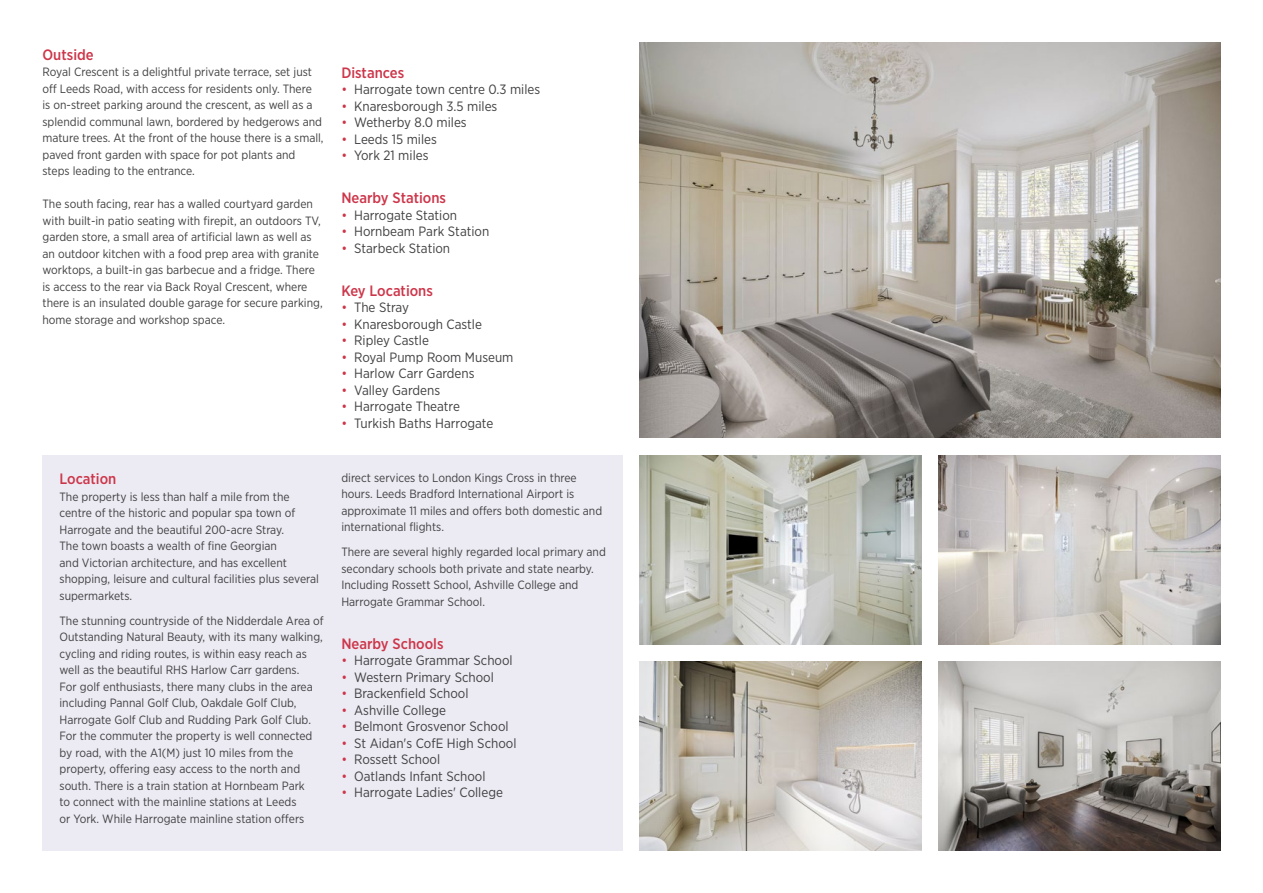
<style>
.page{position:relative;width:1263px;height:893px;background:#fff}
.page>*{position:absolute;margin:0;border:0;box-sizing:border-box;transform-origin:0 0}
.t1{font:500 15px "Gotham Narrow";color:#cd364a}
.t2{font:13.5px "Gotham Narrow";color:#414042}
.t3{font:12px/16.5px "Gotham Narrow";color:#414042}
.s1{color:#cd364a}
</style>
<div class="page">
<img style="left:640px;top:43px;width:580px;height:395px">
<img style="left:640px;top:455px;width:282px;height:190px">
<img style="left:640px;top:662px;width:282px;height:188px">
<img style="left:938px;top:455px;width:282px;height:190px">
<img style="left:938px;top:662px;width:282px;height:188px">
<div style="left:43px;top:455px;width:580px;height:395px;background:#ecebf3"></div>
<p class="t1" style="left:43px;top:45px;width:53px">Outside</p>
<p class="t3" style="left:43px;top:64px;width:283px">Royal Crescent is a delightful private terrace, set just off Leeds Road, with access for residents only. There<br>is on-street parking around the crescent, as well as a splendid communal lawn, bordered by hedgerows and mature trees. At the front of the house there is a small, paved front garden with space for pot plants and steps leading to the entrance.</p>
<p class="t3" style="left:43px;top:196px;width:282px">The south facing, rear has a walled courtyard garden with built-in patio seating with firepit, an outdoors TV, garden store, a small area of artificial lawn as well as an outdoor kitchen with a food prep area with granite worktops, a built-in gas barbecue and a fridge. There is access to the rear via Back Royal Crescent, where there is an insulated double garage for secure parking, home storage and workshop space.</p>
<p class="t1" style="left:60px;top:469px;width:58px">Location</p>
<p class="t3" style="left:60px;top:488px;width:261px">The property is less than half a mile from the centre of the historic and popular spa town of Harrogate and the beautiful 200-acre Stray.<br>The town boasts a wealth of fine Georgian<br>and Victorian architecture, and has excellent shopping, leisure and cultural facilities plus several supermarkets.</p>
<p class="t3" style="left:60px;top:612px;width:266px">The stunning countryside of the Nidderdale Area of Outstanding Natural Beauty, with its many walking, cycling and riding routes, is within easy reach as well as the beautiful RHS Harlow Carr gardens.<br>For golf enthusiasts, there many clubs in the area including Pannal Golf Club, Oakdale Golf Club, Harrogate Golf Club and Rudding Park Golf Club.<br>For the commuter the property is well connected by road, with the A1(M) just 10 miles from the property, offering easy access to the north and south. There is a train station at Hornbeam Park<br>to connect with the mainline stations at Leeds<br>or York. While Harrogate mainline station offers</p>
<p class="t1" style="left:341px;top:63px;width:64px">Distances</p>
<p class="t2" style="left:341px;top:81px;width:200px"><span class="s1">•</span> Harrogate town centre 0.3 miles</p>
<p class="t2" style="left:341px;top:98px;width:157px"><span class="s1">•</span> Knaresborough 3.5 miles</p>
<p class="t2" style="left:341px;top:114px;width:127px"><span class="s1">•</span> Wetherby 8.0 miles</p>
<p class="t2" style="left:341px;top:131px;width:97px"><span class="s1">•</span> Leeds 15 miles</p>
<p class="t2" style="left:341px;top:147px;width:89px"><span class="s1">•</span> York 21 miles</p>
<p class="t1" style="left:341px;top:188px;width:106px">Nearby Stations</p>
<p class="t2" style="left:341px;top:207px;width:117px"><span class="s1">•</span> Harrogate Station</p>
<p class="t2" style="left:341px;top:223px;width:149px"><span class="s1">•</span> Hornbeam Park Station</p>
<p class="t2" style="left:341px;top:240px;width:110px"><span class="s1">•</span> Starbeck Station</p>
<p class="t1" style="left:341px;top:281px;width:93px">Key Locations</p>
<p class="t2" style="left:341px;top:299px;width:69px"><span class="s1">•</span> The Stray</p>
<p class="t2" style="left:341px;top:316px;width:142px"><span class="s1">•</span> Knaresborough Castle</p>
<p class="t2" style="left:341px;top:332px;width:89px"><span class="s1">•</span> Ripley Castle</p>
<p class="t2" style="left:341px;top:349px;width:174px"><span class="s1">•</span> Royal Pump Room Museum</p>
<p class="t2" style="left:341px;top:365px;width:135px"><span class="s1">•</span> Harlow Carr Gardens</p>
<p class="t2" style="left:341px;top:382px;width:100px"><span class="s1">•</span> Valley Gardens</p>
<p class="t2" style="left:341px;top:398px;width:120px"><span class="s1">•</span> Harrogate Theatre</p>
<p class="t2" style="left:341px;top:415px;width:154px"><span class="s1">•</span> Turkish Baths Harrogate</p>
<p class="t3" style="left:341px;top:469px;width:262px">direct services to London Kings Cross in three hours. Leeds Bradford International Airport is approximate 11 miles and offers both domestic and international flights.</p>
<p class="t3" style="left:341px;top:543px;width:266px">There are several highly regarded local primary and secondary schools both private and state nearby.<br>Including Rossett School, Ashville College and Harrogate Grammar School.</p>
<p class="t1" style="left:341px;top:634px;width:104px">Nearby Schools</p>
<p class="t2" style="left:341px;top:652px;width:173px"><span class="s1">•</span> Harrogate Grammar School</p>
<p class="t2" style="left:341px;top:668px;width:154px"><span class="s1">•</span> Western Primary School</p>
<p class="t2" style="left:341px;top:685px;width:129px"><span class="s1">•</span> Brackenfield School</p>
<p class="t2" style="left:341px;top:701px;width:106px"><span class="s1">•</span> Ashville College</p>
<p class="t2" style="left:341px;top:718px;width:169px"><span class="s1">•</span> Belmont Grosvenor School</p>
<p class="t2" style="left:341px;top:734px;width:177px"><span class="s1">•</span> St Aidan's CofE High School</p>
<p class="t2" style="left:341px;top:751px;width:100px"><span class="s1">•</span> Rossett School</p>
<p class="t2" style="left:341px;top:767px;width:146px"><span class="s1">•</span> Oatlands Infant School</p>
<p class="t2" style="left:341px;top:784px;width:163px"><span class="s1">•</span> Harrogate Ladies' College</p>
</div>
